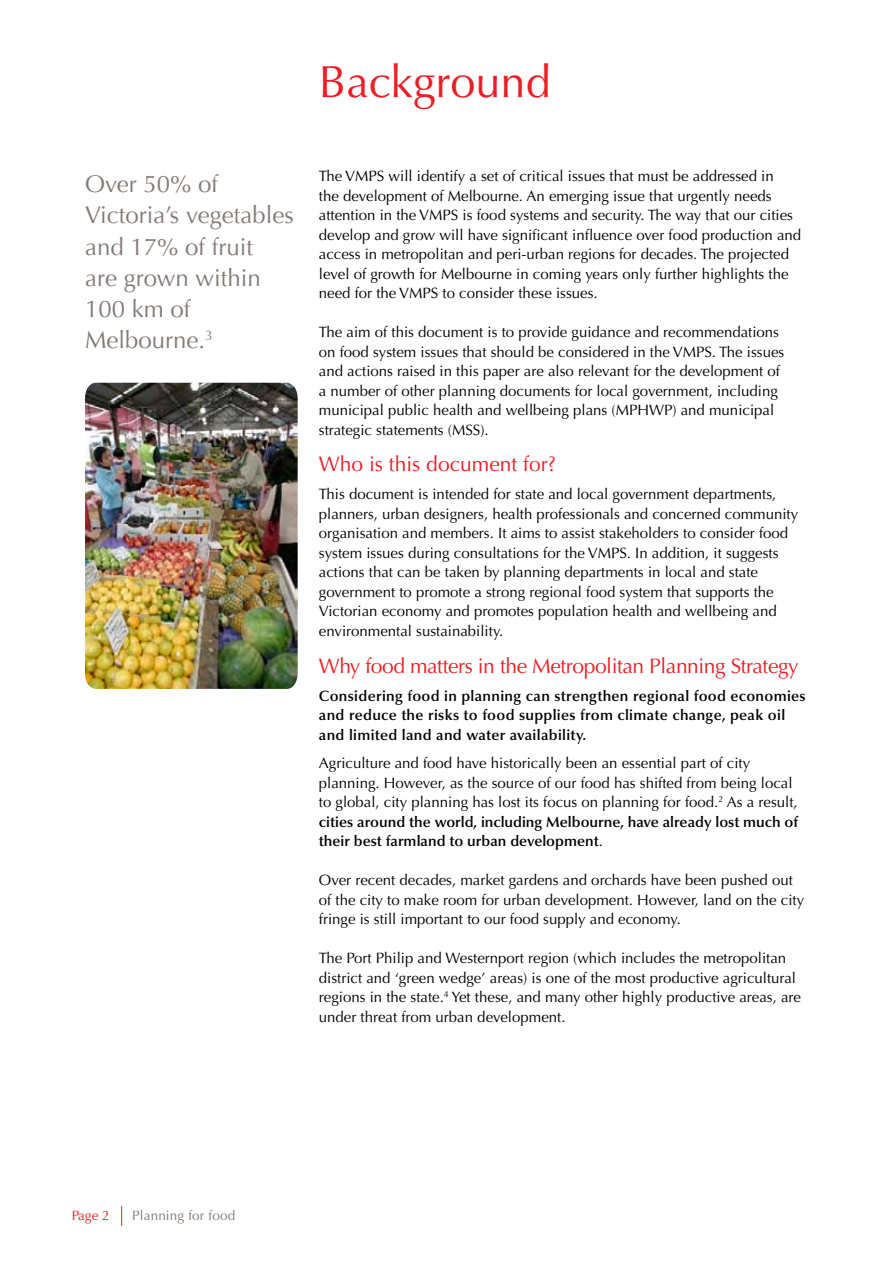
<style>
.page{position:relative;width:893px;height:1263px;background:#fff}
.page>*{position:absolute;margin:0;border:0;box-sizing:border-box;transform-origin:0 0}
.t1{font:45px "Optima LT";color:#ed1d24}
.t2{font:24px/31.2px "Optima";color:#837a76}
.t3{font:21px "Optima LT";letter-spacing:-.02em;color:#ed1d24}
.t4{font:21px "Optima LT";color:#ed1d24}
.t5{font:15px/19.5px "Optima LT";color:#000}
.t6{font:600 15px/19.5px "Optima LT";letter-spacing:.02em;color:#000}
.t7{font:13.5px "Optima LT";letter-spacing:.01em;color:#837a76}
.t8{font:13.5px "Optima LT";color:#ed1d24}
.s1{font-weight:600}
</style>
<div class="page">
<svg style="left:121px;top:1206px;width:1px;height:20px"></svg>
<img style="left:85px;top:383px;width:213px;height:306px">
<h2 class="t2" style="left:85px;top:169px;width:210px">Over 50% of<br>Victoria’s vegetables and 17% of fruit<br>are grown within<br>100 km of<br>Melbourne.<sup>3</sup></h2>
<h1 class="t1" style="left:319px;top:55px;width:233px">Background</h1>
<p class="t5" style="left:319px;top:166px;width:484px">The VMPS will identify a set of critical issues that must be addressed in<br>the development of Melbourne. An emerging issue that urgently needs attention in the VMPS is food systems and security. The way that our cities develop and grow will have significant influence over food production and access in metropolitan and peri-urban regions for decades. The projected level of growth for Melbourne in coming years only further highlights the need for the VMPS to consider these issues.</p>
<p class="t5" style="left:319px;top:322px;width:467px">The aim of this document is to provide guidance and recommendations on food system issues that should be considered in the VMPS. The issues and actions raised in this paper are also relevant for the development of a number of other planning documents for local government, including municipal public health and wellbeing plans (MPHWP) and municipal strategic statements (MSS).</p>
<h3 class="t4" style="left:319px;top:452px;width:238px">Who is this document for?</h3>
<p class="t5" style="left:319px;top:485px;width:481px">This document is intended for state and local government departments, planners, urban designers, health professionals and concerned community organisation and members. It aims to assist stakeholders to consider food system issues during consultations for the VMPS. In addition, it suggests actions that can be taken by planning departments in local and state government to promote a strong regional food system that supports the Victorian economy and promotes population health and wellbeing and environmental sustainability.</p>
<h3 class="t3" style="left:319px;top:653px;width:481px">Why food matters in the Metropolitan Planning Strategy</h3>
<p class="t6" style="left:319px;top:686px;width:488px">Considering food in planning can strengthen regional food economies and reduce the risks to food supplies from climate change, peak oil and limited land and water availability.</p>
<p class="t5" style="left:319px;top:753px;width:481px">Agriculture and food have historically been an essential part of city planning. However, as the source of our food has shifted from being local to global, city planning has lost its focus on planning for food.<sup>2</sup> As a result, <span class="s1">cities around the world, including Melbourne, have already lost much of their best farmland to urban development</span>.</p>
<p class="t5" style="left:319px;top:870px;width:487px">Over recent decades, market gardens and orchards have been pushed out of the city to make room for urban development. However, land on the city fringe is still important to our food supply and economy.</p>
<p class="t5" style="left:319px;top:948px;width:484px">The Port Philip and Westernport region (which includes the metropolitan district and ‘green wedge’ areas) is one of the most productive agricultural regions in the state.<sup>4</sup> Yet these, and many other highly productive areas, are under threat from urban development.</p>
<p class="t8" style="left:72px;top:1208px;width:39px">Page 2</p>
<p class="t7" style="left:132px;top:1208px;width:104px">Planning for food</p>
</div>
